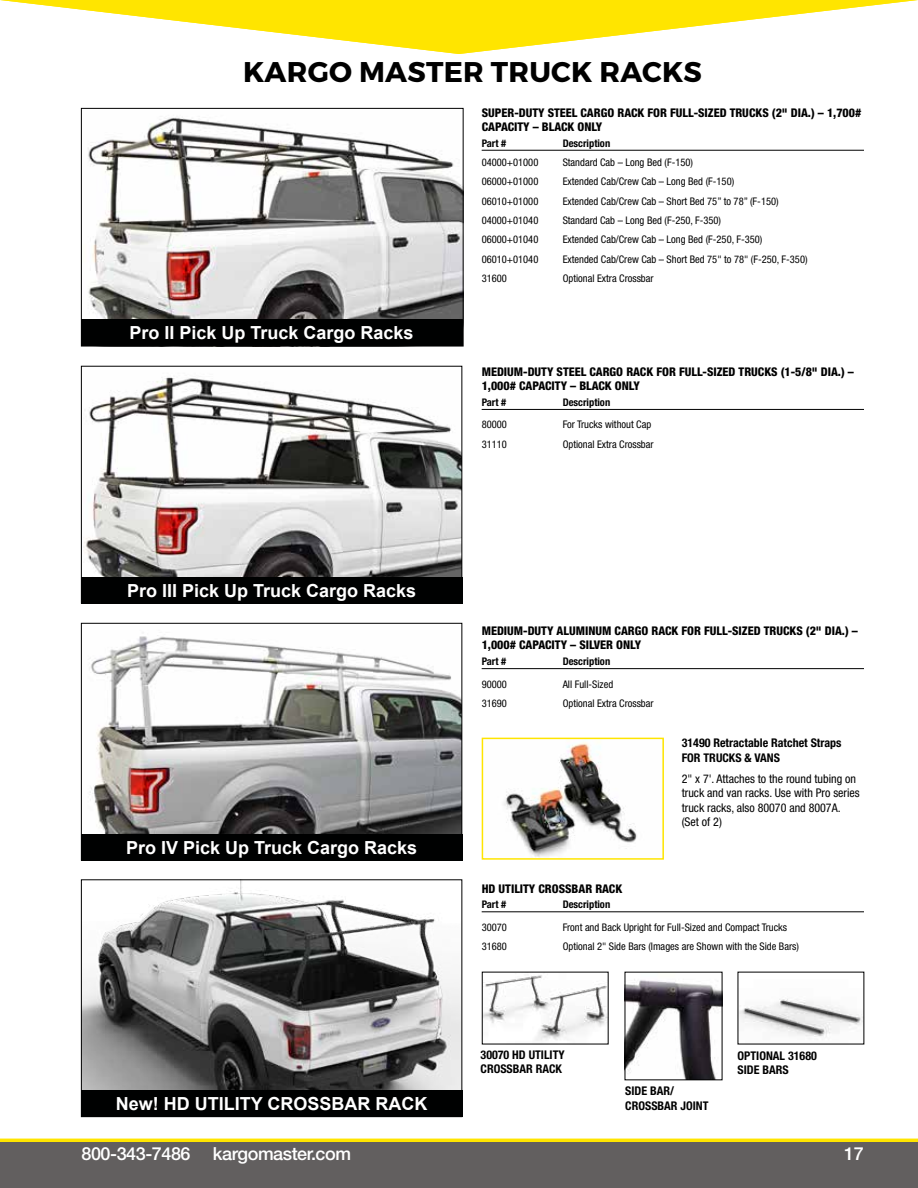
<style>
.page{position:relative;width:918px;height:1188px;background:#fff}
.page>*{position:absolute;margin:0;border:0;box-sizing:border-box;transform-origin:0 0}
.t1{font:700 28.5px "Montserrat";letter-spacing:.01em;color:#000}
.t2{font:700 18px "Arial";color:#fff}
.t3{font:500 18px "Helvetica Neue LT Std";letter-spacing:-.025em;color:#fff}
.t4{font:800 condensed 12px/14.4px "Helvetica Neue LT Std";color:#000}
.t5{font:700 condensed 12px/14.4px "Helvetica Neue LT Std";color:#000}
.t6{font:condensed 12px/14.4px "Helvetica Neue LT Std";color:#000}
.t7{font:condensed 10.5px "Helvetica Neue LT Std";color:#000}
.t8{font:700 condensed 10.5px "Helvetica Neue LT Std";color:#000}
</style>
<div class="page">
<div style="left:0;top:1139px;width:918px;height:6px;background:#ffe500"></div>
<div style="left:0;top:1142px;width:918px;height:46px;background:#625f5f"></div>
<svg style="left:0;top:0;width:918px;height:54px"></svg>
<img style="left:503px;top:742px;width:134px;height:115px">
<div style="left:482px;top:738px;width:182px;height:122px;border:2px solid #ffe500"></div>
<img style="left:88px;top:117px;width:374px;height:202px">
<div style="left:81px;top:108px;width:383px;height:238px;border:1px solid #000"></div>
<img style="left:83px;top:377px;width:377px;height:200px">
<img style="left:89px;top:635px;width:371px;height:199px">
<div style="left:81px;top:623px;width:381px;height:238px;border:1px solid #000"></div>
<hr style="left:482px;top:150px;width:382px;height:1px;background:#000">
<hr style="left:482px;top:409px;width:382px;height:1px;background:#000">
<hr style="left:482px;top:668px;width:382px;height:1px;background:#000">
<div style="left:81px;top:319px;width:381px;height:26px;background:#000101"></div>
<div style="left:81px;top:577px;width:381px;height:26px;background:#000101"></div>
<div style="left:81px;top:834px;width:381px;height:26px;background:#000101"></div>
<img style="left:83px;top:881px;width:377px;height:209px">
<div style="left:81px;top:879px;width:381px;height:238px;border:1px solid #000"></div>
<hr style="left:482px;top:912px;width:382px;height:1px;background:#000">
<div style="left:81px;top:1090px;width:381px;height:26px;background:#000101"></div>
<img style="left:484px;top:975px;width:122px;height:66px">
<img style="left:740px;top:998px;width:122px;height:39px">
<img style="left:627px;top:979px;width:93px;height:99px">
<div style="left:625px;top:972px;width:97px;height:108px;border:1px solid #000"></div>
<h1 class="t1" style="left:243px;top:54px;width:460px">KARGO MASTER TRUCK RACKS</h1>
<h2 class="t2" style="left:130px;top:320px;width:286px">Pro II Pick Up Truck Cargo Racks</h2>
<p class="t4" style="left:482px;top:105px;width:381px">SUPER-DUTY STEEL CARGO RACK FOR FULL-SIZED TRUCKS (2" DIA.) – 1,700#<br>CAPACITY – BLACK ONLY</p>
<p class="t8" style="left:482px;top:137px;width:26px">Part #</p>
<p class="t8" style="left:563px;top:137px;width:49px">Description</p>
<p class="t7" style="left:482px;top:156px;width:58px">04000+01000</p>
<p class="t7" style="left:563px;top:156px;width:132px">Standard Cab – Long Bed (F-150)</p>
<p class="t7" style="left:482px;top:175px;width:58px">06000+01000</p>
<p class="t7" style="left:563px;top:175px;width:173px">Extended Cab/Crew Cab – Long Bed (F-150)</p>
<p class="t7" style="left:482px;top:195px;width:58px">06010+01000</p>
<p class="t7" style="left:563px;top:195px;width:217px">Extended Cab/Crew Cab – Short Bed 75” to 78” (F-150)</p>
<p class="t7" style="left:482px;top:214px;width:58px">04000+01040</p>
<p class="t7" style="left:563px;top:214px;width:160px">Standard Cab – Long Bed (F-250, F-350)</p>
<p class="t7" style="left:482px;top:234px;width:58px">06000+01040</p>
<p class="t7" style="left:563px;top:234px;width:201px">Extended Cab/Crew Cab – Long Bed (F-250, F-350)</p>
<p class="t7" style="left:482px;top:253px;width:58px">06010+01040</p>
<p class="t7" style="left:563px;top:253px;width:246px">Extended Cab/Crew Cab – Short Bed 75" to 78" (F-250, F-350)</p>
<p class="t7" style="left:482px;top:272px;width:27px">31600</p>
<p class="t7" style="left:563px;top:272px;width:92px">Optional Extra Crossbar</p>
<p class="t4" style="left:482px;top:364px;width:374px">MEDIUM-DUTY STEEL CARGO RACK FOR FULL-SIZED TRUCKS (1-5/8" DIA.) –<br>1,000# CAPACITY – BLACK ONLY</p>
<p class="t8" style="left:482px;top:396px;width:26px">Part #</p>
<p class="t8" style="left:563px;top:396px;width:49px">Description</p>
<p class="t7" style="left:482px;top:419px;width:27px">80000</p>
<p class="t7" style="left:563px;top:419px;width:90px">For Trucks without Cap</p>
<p class="t7" style="left:482px;top:438px;width:27px">31110</p>
<p class="t7" style="left:563px;top:438px;width:92px">Optional Extra Crossbar</p>
<h2 class="t2" style="left:127px;top:578px;width:291px">Pro III Pick Up Truck Cargo Racks</h2>
<h2 class="t2" style="left:126px;top:835px;width:293px">Pro IV Pick Up Truck Cargo Racks</h2>
<h2 class="t2" style="left:116px;top:1091px;width:313px">New! HD UTILITY CROSSBAR RACK</h2>
<p class="t4" style="left:482px;top:623px;width:378px">MEDIUM-DUTY ALUMINUM CARGO RACK FOR FULL-SIZED TRUCKS (2" DIA.) –<br>1,000# CAPACITY – SILVER ONLY</p>
<p class="t8" style="left:482px;top:655px;width:26px">Part #</p>
<p class="t8" style="left:563px;top:655px;width:49px">Description</p>
<p class="t7" style="left:482px;top:678px;width:27px">90000</p>
<p class="t7" style="left:563px;top:678px;width:52px">All Full-Sized</p>
<p class="t7" style="left:482px;top:697px;width:27px">31690</p>
<p class="t7" style="left:563px;top:697px;width:92px">Optional Extra Crossbar</p>
<p class="t5" style="left:682px;top:736px;width:161px">31490 Retractable Ratchet Straps<br>FOR TRUCKS &amp; VANS</p>
<p class="t6" style="left:682px;top:771px;width:180px">2" x 7'. Attaches to the round tubing on truck and van racks. Use with Pro series truck racks, also 80070 and 8007A. (Set of 2)</p>
<p class="t4" style="left:482px;top:881px;width:142px">HD UTILITY CROSSBAR RACK</p>
<p class="t8" style="left:482px;top:898px;width:26px">Part #</p>
<p class="t8" style="left:563px;top:898px;width:49px">Description</p>
<p class="t7" style="left:482px;top:921px;width:27px">30070</p>
<p class="t7" style="left:563px;top:921px;width:226px">Front and Back Upright for Full-Sized and Compact Trucks</p>
<p class="t7" style="left:482px;top:940px;width:27px">31680</p>
<p class="t7" style="left:563px;top:940px;width:238px">Optional 2" Side Bars (Images are Shown with the Side Bars)</p>
<p class="t5" style="left:481px;top:1047px;width:86px">30070 HD UTILITY<br>CROSSBAR RACK</p>
<p class="t5" style="left:738px;top:1048px;width:81px">OPTIONAL 31680<br>SIDE BARS</p>
<p class="t5" style="left:625px;top:1084px;width:85px">SIDE BAR/<br>CROSSBAR JOINT</p>
<h2 class="t3" style="left:81px;top:1143px;width:271px">800-343-7486 kargomaster.com</h2>
<h2 class="t3" style="left:844px;top:1143px;width:21px">17</h2>
</div>
